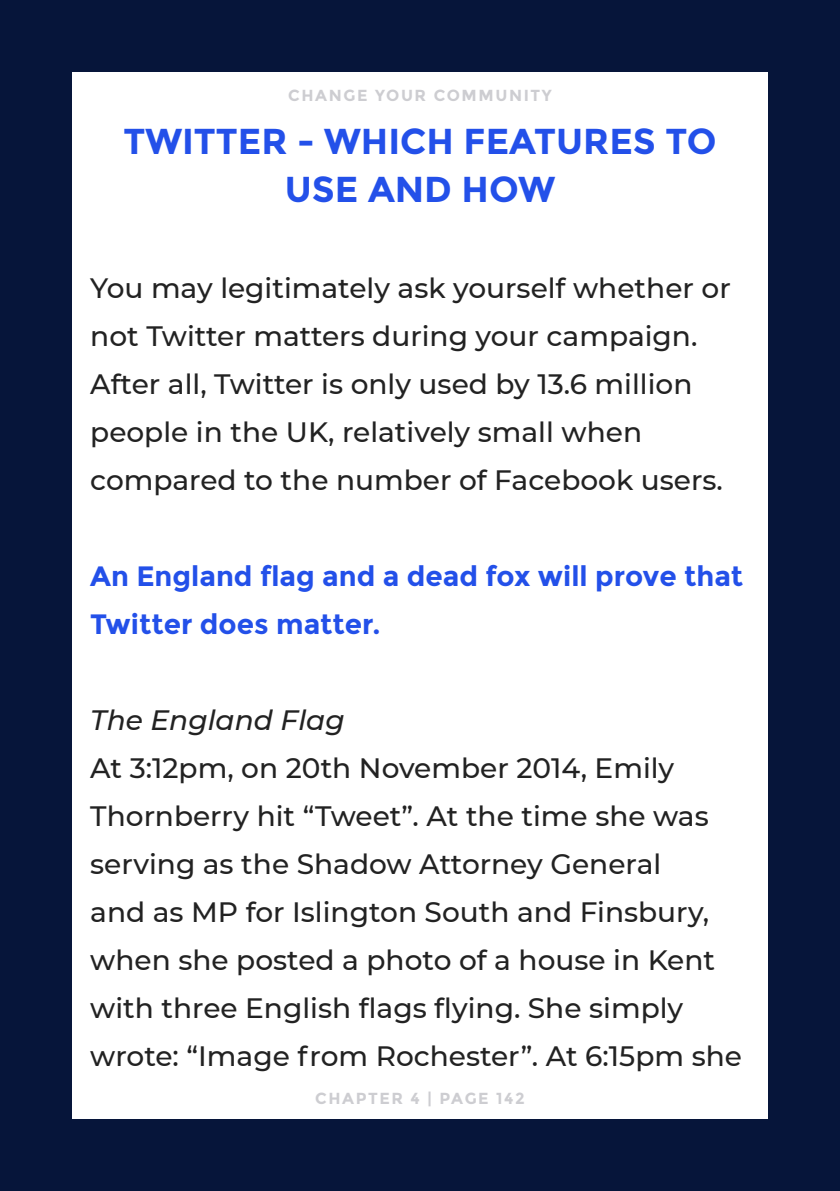
<style>
.page{position:relative;width:840px;height:1191px;background:#fff}
.page>*{position:absolute;margin:0;border:0;box-sizing:border-box;transform-origin:0 0}
.t1{font:700 36px/48px "Montserrat";color:#2350e9;text-align:center}
.t2{font:500 28px/48px "Montserrat";color:#222}
.t3{font:700 28px/48px "Montserrat";color:#2350e9}
.t4{font:italic 500 28px "Montserrat";color:#222}
.t5{font:700 16px "Montserrat";letter-spacing:.1em;color:#cdcdd1}
</style>
<div class="page">
<div style="left:0;top:0;width:839px;height:1191px;background:#06153a"></div>
<div style="left:72px;top:72px;width:695px;height:1047px;background:#fff"></div>
<p class="t5" style="left:288px;top:86px;width:265px">CHANGE YOUR COMMUNITY</p>
<p class="t1" style="left:123px;top:117px;width:594px">TWITTER - WHICH FEATURES TO<br>USE AND HOW</p>
<p class="t2" style="left:90px;top:263px;width:641px">You may legitimately ask yourself whether or not Twitter matters during your campaign.<br>After all, Twitter is only used by 13.6 million people in the UK, relatively small when compared to the number of Facebook users.</p>
<p class="t3" style="left:90px;top:552px;width:654px">An England flag and a dead fox will prove that<br>Twitter does matter.</p>
<p class="t4" style="left:90px;top:700px;width:256px">The England Flag</p>
<p class="t2" style="left:90px;top:743px;width:653px">At 3:12pm, on 20th November 2014, Emily Thornberry hit “Tweet”. At the time she was serving as the Shadow Attorney General<br>and as MP for Islington South and Finsbury, when she posted a photo of a house in Kent with three English flags flying. She simply wrote: “Image from Rochester”. At 6:15pm she</p>
<p class="t5" style="left:315px;top:1088px;width:211px">CHAPTER 4 | PAGE 142</p>
</div>
